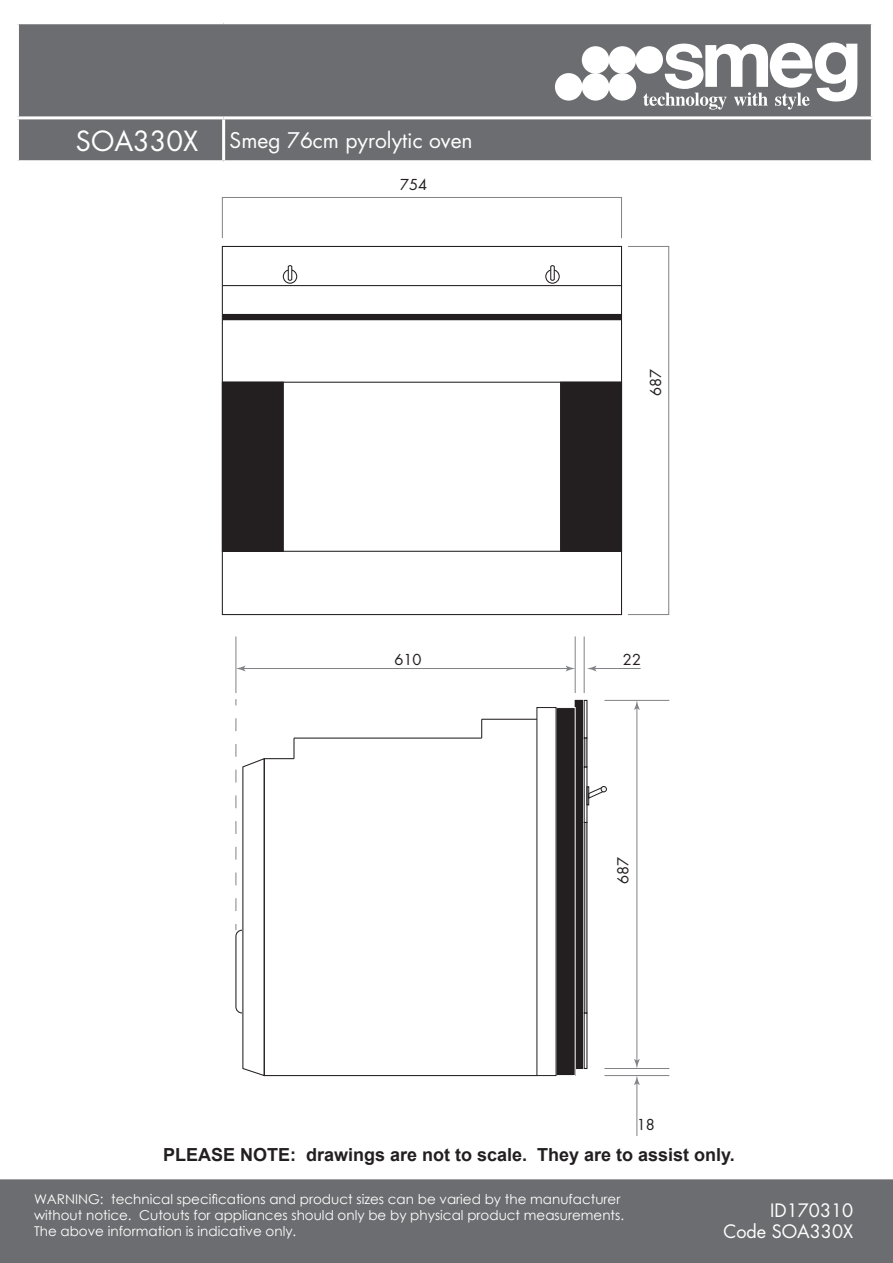
<style>
.page{position:relative;width:893px;height:1263px;background:#fff}
.page>*{position:absolute;margin:0;border:0;box-sizing:border-box;transform-origin:0 0}
.para{font:27px "Futura Std";color:#fff}
.para-2{font:21px "Futura Std";color:#fff}
.t1{font:700 18px "Arial";color:#231f20}
.t2{font:18px "Futura Std";color:#fff}
.t3{font:14.7px "Futura Std";color:#231f20}
.t4{font:13.5px/16.2px "Century Gothic";color:#fff}
</style>
<div class="page">
<div style="left:0;top:1179px;width:893px;height:84px;background:#6c6d70"></div>
<div style="left:19px;top:24px;width:852px;height:136px;background:#6c6d70"></div>
<hr style="left:16px;top:116px;width:208px;height:3px;background:#fff">
<hr style="left:224px;top:116px;width:650px;height:3px;background:#fff">
<hr style="left:222px;top:119px;width:3px;height:41px;background:#fff">
<svg style="left:643px;top:43px;width:214px;height:67px"></svg>
<div style="left:609px;top:73px;width:27px;height:28px;background:#fff;border-radius:50%"></div>
<div style="left:582px;top:73px;width:27px;height:28px;background:#fff;border-radius:50%"></div>
<div style="left:555px;top:73px;width:27px;height:28px;background:#fff;border-radius:50%"></div>
<div style="left:609px;top:46px;width:27px;height:28px;background:#fff;border-radius:50%"></div>
<div style="left:582px;top:46px;width:27px;height:28px;background:#fff;border-radius:50%"></div>
<div style="left:635px;top:46px;width:28px;height:28px;background:#fff;border-radius:50%"></div>
<div style="left:222px;top:314px;width:399px;height:6px;background:#231f20"></div>
<hr style="left:222px;top:382px;width:399px;height:1px;background:#231f20">
<hr style="left:222px;top:551px;width:399px;height:1px;background:#231f20">
<div style="left:222px;top:382px;width:61px;height:169px;background:#231f20"></div>
<div style="left:222px;top:382px;width:62px;height:170px;border:1px solid #231f20"></div>
<div style="left:561px;top:382px;width:60px;height:169px;background:#231f20"></div>
<div style="left:560px;top:382px;width:62px;height:170px;border:1px solid #231f20"></div>
<hr style="left:222px;top:285px;width:399px;height:1px;background:#231f20">
<div style="left:283px;top:269px;width:14px;height:15px;border:1px solid #231f20;border-radius:50%"></div>
<div style="left:288px;top:265px;width:4px;height:16px;border:1px solid #231f20"></div>
<div style="left:545px;top:269px;width:15px;height:15px;border:1px solid #231f20;border-radius:50%"></div>
<hr style="left:551px;top:266px;width:3px;height:14px;background:#fff">
<div style="left:550px;top:265px;width:5px;height:16px;border:1px solid #231f20"></div>
<div style="left:222px;top:197px;width:400px;height:42px;border:1px solid #808285"></div>
<div style="left:628px;top:246px;width:41px;height:369px;border:1px solid #808285"></div>
<div style="left:575px;top:700px;width:7px;height:368px;background:#231f20"></div>
<div style="left:575px;top:700px;width:8px;height:369px;border:1px solid #231f20"></div>
<div style="left:584px;top:738px;width:3px;height:29px;border:1px solid #231f20"></div>
<div style="left:584px;top:822px;width:3px;height:191px;border:1px solid #231f20"></div>
<svg style="left:587px;top:786px;width:20px;height:19px"></svg>
<div style="left:556px;top:707px;width:19px;height:368px;background:#231f20"></div>
<hr style="left:482px;top:719px;width:55px;height:1px;background:#231f20">
<hr style="left:294px;top:737px;width:188px;height:2px;background:#231f20">
<hr style="left:264px;top:758px;width:30px;height:1px;background:#231f20">
<svg style="left:293px;top:738px;width:1px;height:21px"></svg>
<svg style="left:481px;top:719px;width:1px;height:19px"></svg>
<hr style="left:264px;top:1075px;width:273px;height:1px;background:#231f20">
<hr style="left:236px;top:636px;width:1px;height:57px;background:#808285">
<hr style="left:575px;top:636px;width:1px;height:57px;background:#808285">
<hr style="left:584px;top:636px;width:1px;height:57px;background:#808285">
<hr style="left:242px;top:668px;width:327px;height:1px;background:#808285">
<svg style="left:236px;top:666px;width:9px;height:5px"></svg>
<svg style="left:566px;top:666px;width:9px;height:5px"></svg>
<hr style="left:593px;top:668px;width:48px;height:1px;background:#808285">
<svg style="left:587px;top:666px;width:9px;height:5px"></svg>
<hr style="left:604px;top:700px;width:65px;height:1px;background:#808285">
<hr style="left:604px;top:1068px;width:65px;height:1px;background:#808285">
<hr style="left:636px;top:707px;width:1px;height:355px;background:#808285">
<svg style="left:634px;top:700px;width:6px;height:10px"></svg>
<svg style="left:634px;top:1059px;width:6px;height:9px"></svg>
<hr style="left:604px;top:1075px;width:65px;height:1px;background:#808285">
<hr style="left:636px;top:1082px;width:1px;height:54px;background:#808285">
<svg style="left:634px;top:1076px;width:6px;height:9px"></svg>
<svg style="left:235px;top:718px;width:31px;height:359px"></svg>
<p class="para" style="left:76px;top:124px;width:124px">SOA330X</p>
<p class="para-2" style="left:230px;top:127px;width:245px">Smeg 76cm pyrolytic oven</p>
<p class="t3" style="left:400px;top:175px;width:29px">754</p>
<p class="t3" style="left:646px;top:396px;width:29px;rotate:-90deg">687</p>
<p class="t3" style="left:394px;top:650px;width:29px">610</p>
<p class="t3" style="left:623px;top:650px;width:20px">22</p>
<p class="t3" style="left:614px;top:884px;width:29px;rotate:-90deg">687</p>
<p class="t3" style="left:637px;top:1115px;width:20px">18</p>
<p class="t1" style="left:163px;top:1142px;width:573px">PLEASE NOTE: drawings are not to scale. They are to assist only.</p>
<p class="t4" style="left:34px;top:1190px;width:592px">WARNING: technical specifications and product sizes can be varied by the manufacturer without notice. Cutouts for appliances should only be by physical product measurements.<br>The above information is indicative only.</p>
<p class="t2" style="left:770px;top:1198px;width:85px">ID170310</p>
<p class="t2" style="left:723px;top:1220px;width:131px">Code SOA330X</p>
</div>
